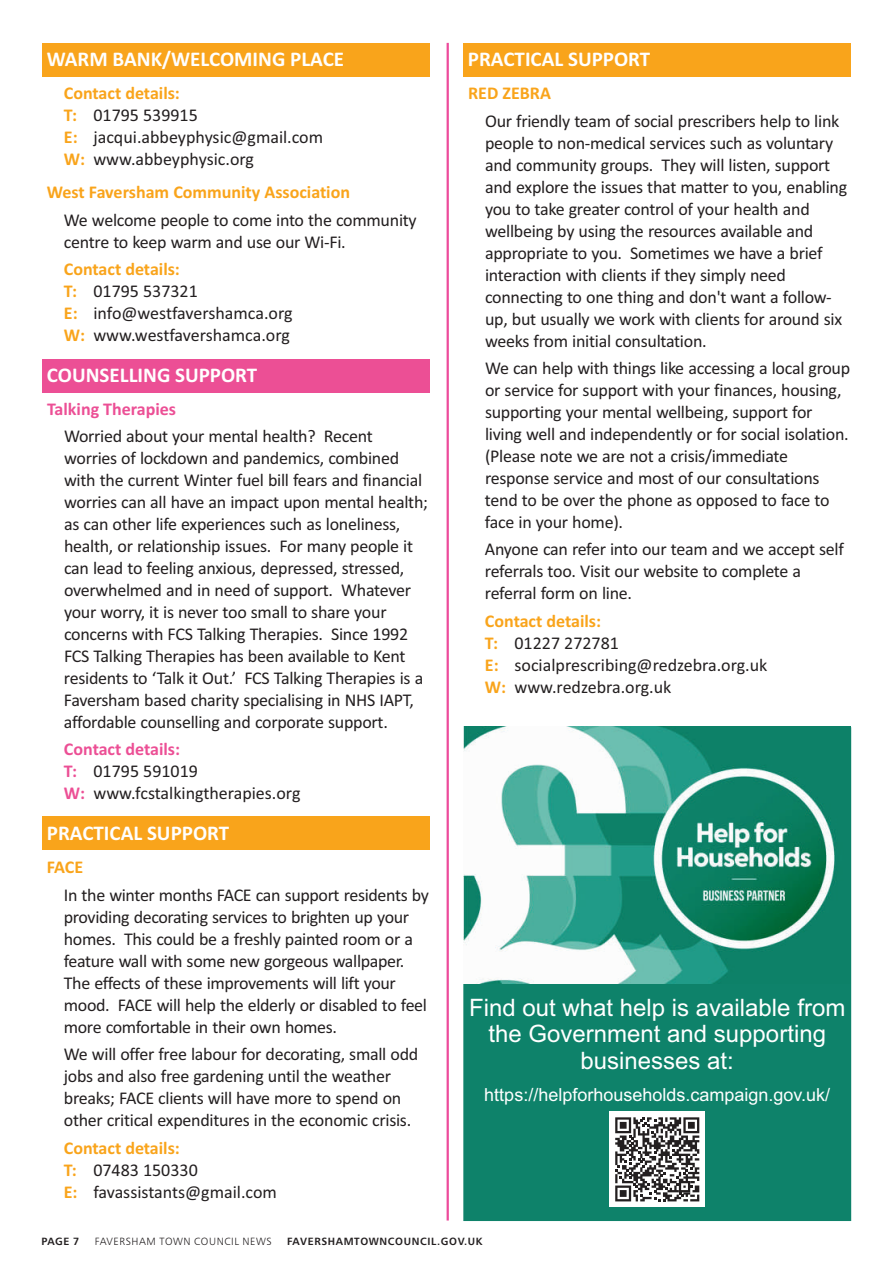
<style>
.page{position:relative;width:893px;height:1263px;background:#fff}
.page>*{position:absolute;margin:0;border:0;box-sizing:border-box;transform-origin:0 0}
.t1{font:24px/26.8px "Arial";color:#fff;text-align:center}
.t2{font:700 21px "Calibri";color:#fff}
.t3{font:18px/21.9px "Calibri";letter-spacing:-.015em;color:#231f20}
.t4{font:700 18px "Calibri";color:#f9a41b}
.t5{font:18px "Arial";color:#fff}
.t6{font:700 18px "Calibri";color:#ec4f95}
.t7{font:10.5px "Humanist 777 BT Bold B";letter-spacing:.06em;color:#231f20}
.t8{font:10.5px "Humanist 777 BT Light B";letter-spacing:.055em;color:#231f20}
.s1{font-weight:700;color:#f9a41b}
.s2{font-weight:700;color:#ec4f95}
</style>
<div class="page">
<div style="left:43px;top:43px;width:387px;height:33px;background:#f9a41b"></div>
<div style="left:43px;top:359px;width:387px;height:33px;background:#ec4f95"></div>
<hr style="left:447px;top:43px;width:2px;height:1177px;background:#ed4b9b">
<div style="left:43px;top:817px;width:387px;height:33px;background:#f9a41b"></div>
<div style="left:464px;top:43px;width:387px;height:33px;background:#f9a41b"></div>
<div style="left:464px;top:726px;width:387px;height:494px;background:#0e826a"></div>
<img style="left:464px;top:726px;width:372px;height:257px">
<div style="left:609px;top:1112px;width:96px;height:95px;background:#fff"></div>
<svg style="left:615px;top:1117px;width:84px;height:84px"></svg>
<p class="t2" style="left:47px;top:50px;width:299px">WARM BANK/WELCOMING PLACE</p>
<p class="t3" style="left:64px;top:84px;width:261px"><span class="s1">Contact details:<br>T:</span> 01795 539915<br><span class="s1">E:</span> jacqui.abbeyphysic@gmail.com<br><span class="s1">W:</span> www.abbeyphysic.org</p>
<p class="t4" style="left:47px;top:185px;width:305px">West Faversham Community Association</p>
<p class="t3" style="left:64px;top:210px;width:354px">We welcome people to come into the community centre to keep warm and use our Wi-Fi.</p>
<p class="t3" style="left:64px;top:260px;width:230px"><span class="s1">Contact details:<br>T:</span> 01795 537321<br><span class="s1">E:</span> info@westfavershamca.org<br><span class="s1">W:</span> www.westfavershamca.org</p>
<p class="t2" style="left:47px;top:366px;width:212px">COUNSELLING SUPPORT</p>
<p class="t6" style="left:47px;top:401px;width:131px">Talking Therapies</p>
<p class="t3" style="left:64px;top:427px;width:366px">Worried about your mental health? Recent worries of lockdown and pandemics, combined with the current Winter fuel bill fears and financial worries can all have an impact upon mental health; as can other life experiences such as loneliness, health, or relationship issues. For many people it can lead to feeling anxious, depressed, stressed, overwhelmed and in need of support. Whatever your worry, it is never too small to share your concerns with FCS Talking Therapies. Since 1992<br>FCS Talking Therapies has been available to Kent residents to ‘Talk it Out.’ FCS Talking Therapies is a Faversham based charity specialising in NHS IAPT, affordable counselling and corporate support.</p>
<p class="t3" style="left:64px;top:740px;width:238px"><span class="s2">Contact details:<br>T:</span> 01795 591019<br><span class="s2">W:</span> www.fcstalkingtherapies.org</p>
<p class="t2" style="left:47px;top:824px;width:184px">PRACTICAL SUPPORT</p>
<p class="t4" style="left:47px;top:860px;width:38px">FACE</p>
<p class="t3" style="left:64px;top:885px;width:367px">In the winter months FACE can support residents by providing decorating services to brighten up your homes. This could be a freshly painted room or a feature wall with some new gorgeous wallpaper.<br>The effects of these improvements will lift your mood. FACE will help the elderly or disabled to feel more comfortable in their own homes.</p>
<p class="t3" style="left:64px;top:1045px;width:356px">We will offer free labour for decorating, small odd jobs and also free gardening until the weather breaks; FACE clients will have more to spend on other critical expenditures in the economic crisis.</p>
<p class="t3" style="left:64px;top:1138px;width:215px"><span class="s1">Contact details:<br>T:</span> 07483 150330<br><span class="s1">E:</span> favassistants@gmail.com</p>
<p class="t2" style="left:468px;top:50px;width:184px">PRACTICAL SUPPORT</p>
<p class="t4" style="left:468px;top:86px;width:84px">RED ZEBRA</p>
<p class="t3" style="left:485px;top:111px;width:364px">Our friendly team of social prescribers help to link people to non-medical services such as voluntary and community groups. They will listen, support and explore the issues that matter to you, enabling you to take greater control of your health and wellbeing by using the resources available and appropriate to you. Sometimes we have a brief interaction with clients if they simply need connecting to one thing and don't want a follow&shy;up, but usually we work with clients for around six weeks from initial consultation.</p>
<p class="t3" style="left:485px;top:359px;width:367px">We can help with things like accessing a local group or service for support with your finances, housing, supporting your mental wellbeing, support for living well and independently or for social isolation. (Please note we are not a crisis/immediate response service and most of our consultations tend to be over the phone as opposed to face to face in your home).</p>
<p class="t3" style="left:485px;top:540px;width:360px">Anyone can refer into our team and we accept self referrals too. Visit our website to complete a referral form on line.</p>
<p class="t3" style="left:485px;top:611px;width:284px"><span class="s1">Contact details:<br>T:</span> 01227 272781<br><span class="s1">E:</span> socialprescribing@redzebra.org.uk<br><span class="s1">W:</span> www.redzebra.org.uk</p>
<h1 class="t1" style="left:469px;top:996px;width:378px">Find out what help is available from the Government and supporting businesses at:</h1>
<p class="t5" style="left:484px;top:1088px;width:347px">https://helpforhouseholds.campaign.gov.uk/</p>
<p class="t7" style="left:42px;top:1237px;width:40px">PAGE 7</p>
<p class="t8" style="left:95px;top:1237px;width:178px">FAVERSHAM TOWN COUNCIL NEWS</p>
<p class="t7" style="left:287px;top:1237px;width:197px">FAVERSHAMTOWNCOUNCIL.GOV.UK</p>
</div>
